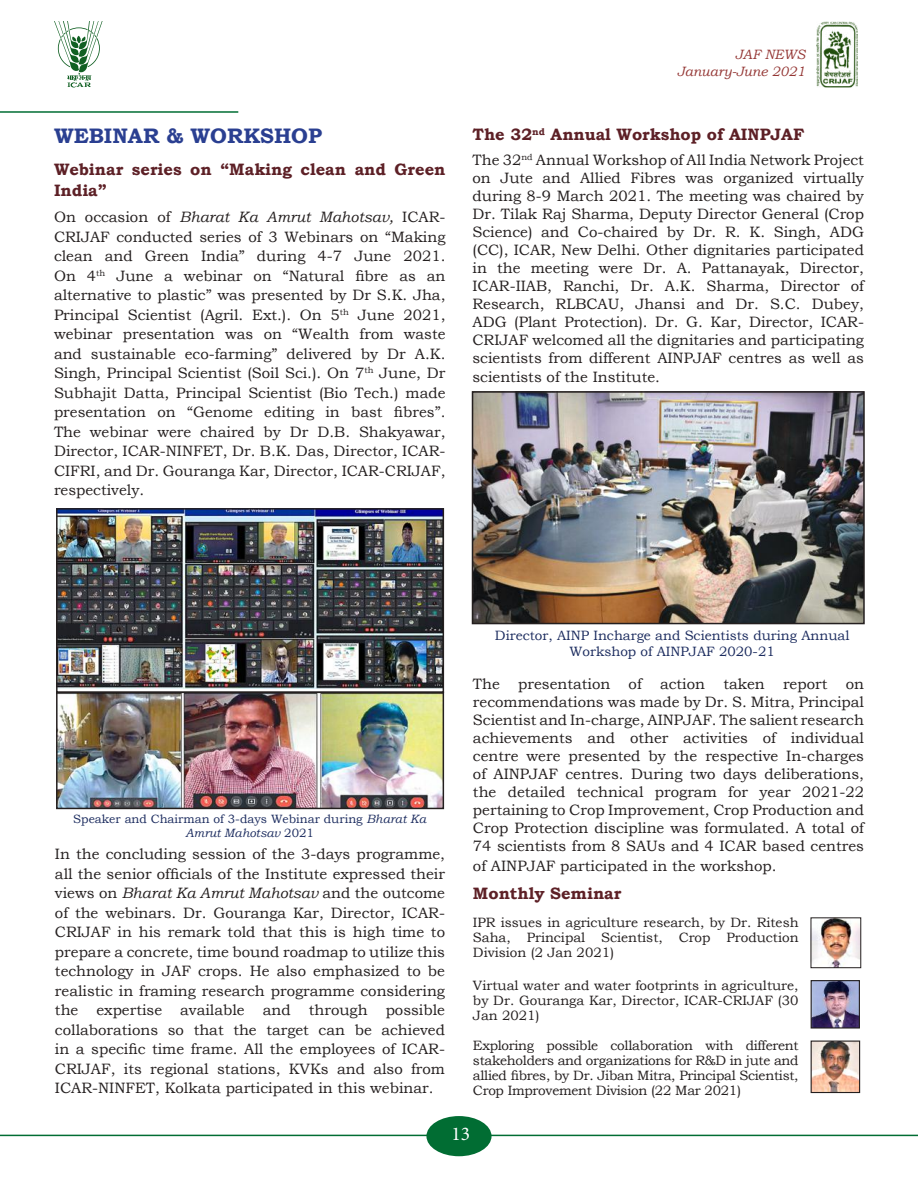
<style>
.page{position:relative;width:918px;height:1188px;background:#fff}
.page>*{position:absolute;margin:0;border:0;box-sizing:border-box;transform-origin:0 0}
.t1{font:700 21px "Bookman Old Style";color:#2a3f91}
.t2{font:19.5px "Minion Pro";color:#fff}
.t3{font:700 16.5px/21px "Bookman Old Style";color:#5d2026}
.t4{font:15px/19.5px "Bookman Old Style";color:#241f1f;text-align:justify}
.t5{font:13.5px/15px "Bookman Old Style";color:#241f1f;text-align:justify}
.t6{font:13.5px/16.2px "Bookman Old Style";color:#1c2c5f;text-align:center}
.t7{font:italic 13.5px/16.2px "Bookman Old Style";color:#943634;text-align:right}
.t8{font:12px/14.4px "Bookman Old Style";color:#1c2c5f;text-align:center}
.s1{font-style:italic}
</style>
<div class="page">
<div style="left:426px;top:1116px;width:66px;height:40px;background:#016d33;border-radius:50%"></div>
<hr style="left:483px;top:1135px;width:435px;height:1px;background:#016d33">
<hr style="left:0;top:1135px;width:435px;height:1px;background:#016d33">
<img style="left:816px;top:21px;width:42px;height:67px">
<svg style="left:54px;top:22px;width:49px;height:66px"></svg>
<hr style="left:0;top:111px;width:238px;height:2px;background:#016d33">
<img style="left:59px;top:695px;width:382px;height:111px">
<div style="left:56px;top:692px;width:388px;height:117px;border:2px solid #241f1f"></div>
<img style="left:59px;top:511px;width:382px;height:177px">
<div style="left:56px;top:508px;width:388px;height:185px;border:2px solid #241f1f"></div>
<img style="left:475px;top:394px;width:387px;height:227px">
<div style="left:472px;top:391px;width:393px;height:233px;border:2px solid #241f1f"></div>
<img style="left:813px;top:919px;width:46px;height:47px">
<div style="left:811px;top:917px;width:50px;height:51px;border:1px solid #241f1f"></div>
<img style="left:813px;top:982px;width:45px;height:45px">
<div style="left:811px;top:980px;width:49px;height:49px;border:1px solid #241f1f"></div>
<img style="left:813px;top:1043px;width:45px;height:48px">
<div style="left:811px;top:1041px;width:49px;height:52px;border:1px solid #241f1f"></div>
<h1 class="t1" style="left:54px;top:121px;width:269px">WEBINAR &amp; WORKSHOP</h1>
<p class="t3" style="left:54px;top:159px;width:393px">Webinar series on “Making clean and Green<br>India”</p>
<p class="t4" style="left:54px;top:208px;width:393px">On occasion of <span class="s1">Bharat Ka Amrut Mahotsav,</span> ICAR-CRIJAF conducted series of 3 Webinars on “Making clean and Green India” during 4-7 June 2021.<br>On 4<sup>th</sup> June a webinar on “Natural fibre as an alternative to plastic” was presented by Dr S.K. Jha, Principal Scientist (Agril. Ext.). On 5<sup>th</sup> June 2021, webinar presentation was on “Wealth from waste and sustainable eco-farming” delivered by Dr A.K.<br>Singh, Principal Scientist (Soil Sci.). On 7<sup>th</sup> June, Dr Subhajit Datta, Principal Scientist (Bio Tech.) made presentation on “Genome editing in bast fibres”.<br>The webinar were chaired by Dr D.B. Shakyawar, Director, ICAR-NINFET, Dr. B.K. Das, Director, ICAR-CIFRI, and Dr. Gouranga Kar, Director, ICAR-CRIJAF, respectively.</p>
<p class="t7" style="left:677px;top:46px;width:129px">JAF NEWS<br>January-June 2021</p>
<p class="t3" style="left:472px;top:124px;width:333px">The 32<sup>nd</sup> Annual Workshop of AINPJAF</p>
<p class="t4" style="left:472px;top:151px;width:393px;line-height:18px">The 32<sup>nd</sup> Annual Workshop of All India Network Project on Jute and Allied Fibres was organized virtually during 8-9 March 2021. The meeting was chaired by Dr. Tilak Raj Sharma, Deputy Director General (Crop Science) and Co-chaired by Dr. R. K. Singh, ADG (CC), ICAR, New Delhi. Other dignitaries participated in the meeting were Dr. A. Pattanayak, Director, ICAR-IIAB, Ranchi, Dr. A.K. Sharma, Director of Research, RLBCAU, Jhansi and Dr. S.C. Dubey, ADG (Plant Protection). Dr. G. Kar, Director, ICAR-CRIJAF welcomed all the dignitaries and participating scientists from different AINPJAF centres as well as</p>
<p class="t4" style="left:472px;top:368px;width:189px">scientists of the Institute.</p>
<p class="t8" style="left:73px;top:812px;width:354px">Speaker and Chairman of 3-days Webinar during <span class="s1">Bharat Ka<br>Amrut Mahotsav</span> 2021</p>
<p class="t4" style="left:55px;top:845px;width:392px">In the concluding session of the 3-days programme, all the senior officials of the Institute expressed their views on <span class="s1">Bharat Ka Amrut Mahotsav</span> and the outcome of the webinars. Dr. Gouranga Kar, Director, ICAR-CRIJAF in his remark told that this is high time to prepare a concrete, time bound roadmap to utilize this technology in JAF crops. He also emphasized to be realistic in framing research programme considering the expertise available and through possible collaborations so that the target can be achieved in a specific time frame. All the employees of ICAR-CRIJAF, its regional stations, KVKs and also from ICAR-NINFET, Kolkata participated in this webinar.</p>
<p class="t6" style="left:495px;top:628px;width:356px">Director, AINP Incharge and Scientists during Annual<br>Workshop of AINPJAF 2020-21</p>
<p class="t4" style="left:473px;top:675px;width:393px;line-height:18px">The presentation of action taken report on recommendations was made by Dr. S. Mitra, Principal Scientist and In-charge, AINPJAF. The salient research achievements and other activities of individual centre were presented by the respective In-charges of AINPJAF centres. During two days deliberations, the detailed technical program for year 2021-22 pertaining to Crop Improvement, Crop Production and Crop Protection discipline was formulated. A total of 74 scientists from 8 SAUs and 4 ICAR based centres</p>
<p class="t4" style="left:473px;top:856px;width:305px">of AINPJAF participated in the workshop.</p>
<p class="t3" style="left:473px;top:882px;width:150px">Monthly Seminar</p>
<p class="t5" style="left:473px;top:915px;width:327px">IPR issues in agriculture research, by Dr. Ritesh Saha, Principal Scientist, Crop Production Division (2 Jan 2021)</p>
<p class="t5" style="left:473px;top:978px;width:327px">Virtual water and water footprints in agriculture, by Dr. Gouranga Kar, Director, ICAR-CRIJAF (30<br>Jan 2021)</p>
<p class="t5" style="left:473px;top:1038px;width:327px">Exploring possible collaboration with different stakeholders and organizations for R&amp;D in jute and allied fibres, by Dr. Jiban Mitra, Principal Scientist, Crop Improvement Division (22 Mar 2021)</p>
<h2 class="t2" style="left:451px;top:1120px;width:20px">13</h2>
</div>
